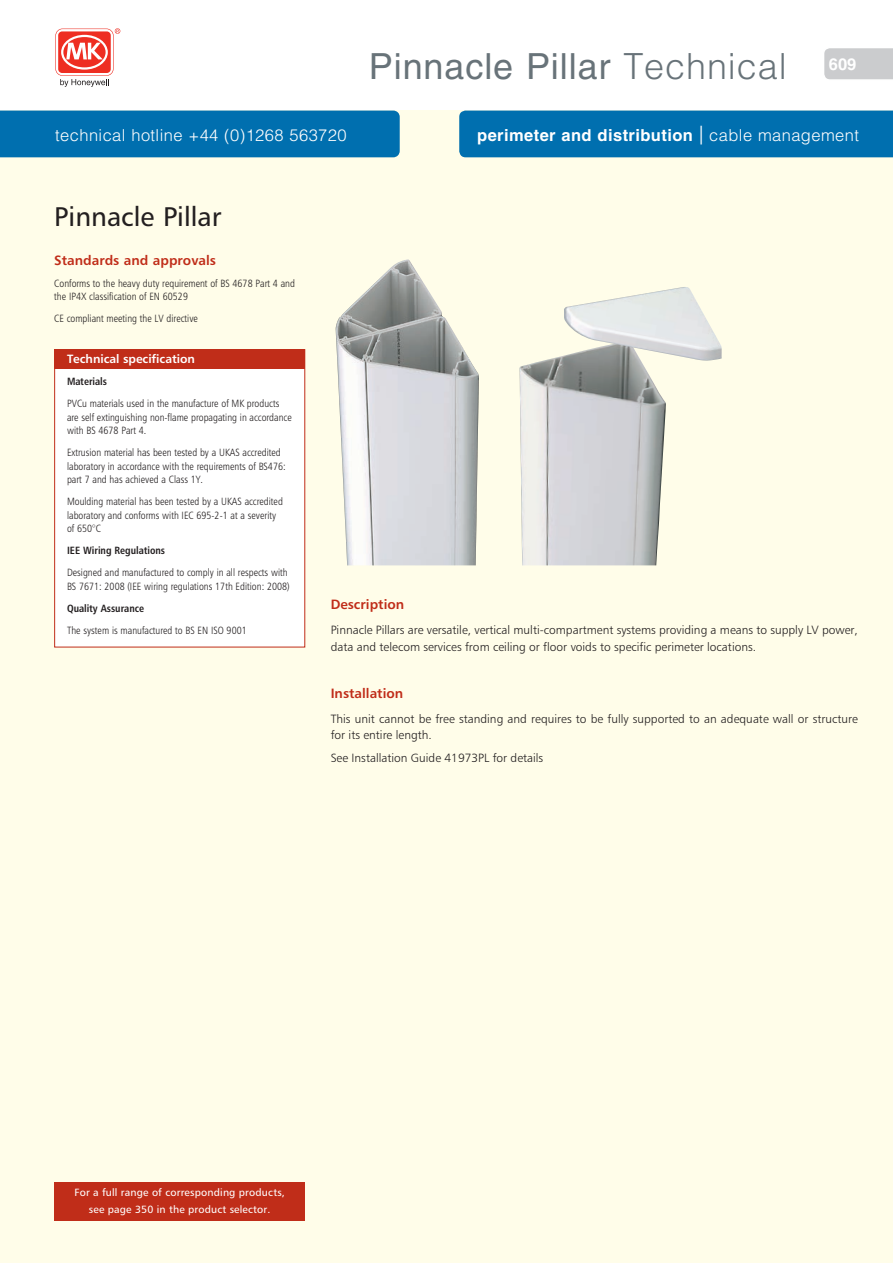
<style>
.page{position:relative;width:893px;height:1263px;background:#fff}
.page>*{position:absolute;margin:0;border:0;box-sizing:border-box;transform-origin:0 0}
._2011_PAGE_HEAD_righ{font:36px "Helvetica LT Std";letter-spacing:.025em;color:#687379}
._2003_Tech_PRODUCT_T{font:27px "Humanist 777 BT Roman B";color:#231f20}
.t1{font:700 16.5px "Helvetica LT Std";letter-spacing:.025em;color:#fff}
.t2{font:300 16.5px "Helvetica LT Std";letter-spacing:.025em;color:#fff}
._2003_TECH_standards{font:13.5px "Humanist 777 BT Bold B";color:#c02d19}
._2003_Installation_T{font:12px/16.5px "Humanist 777 BT Light B";color:#231f20}
._2003_TECH_spec_whit{font:12px "Humanist 777 BT Bold B";letter-spacing:-.005em;color:#fff}
._2003_TECH_spec_text{font:10.5px/13.5px "Humanist 777 BT Light Condensed B";color:#231f20}
.Standards_TEXT{font:10.5px/13.5px "Humanist 777 BT Light Condensed B";color:#231f20}
._2003_Installation_T-2{font:10.5px/16.5px "Humanist 777 BT Roman B";letter-spacing:.015em;color:#fff;text-align:center}
._2003_Tech_electrica{font:10.5px "Humanist 777 BT Bold Condensed B";color:#231f20}
.s1{font-weight:300}
.s2{font-weight:400;font-size:24.75px}
</style>
<div class="page">
<div style="left:0;top:111px;width:893px;height:1152px;background:#fffde9"></div>
<div style="left:459px;top:111px;width:434px;height:46px;background:#006faf"></div>
<svg style="left:824px;top:48px;width:69px;height:32px;background:#cdcecf"></svg>
<div style="left:0;top:111px;width:400px;height:46px;background:#006faf"></div>
<svg style="left:55px;top:28px;width:65px;height:59px"></svg>
<img style="left:519px;top:355px;width:147px;height:210px">
<img style="left:336px;top:259px;width:143px;height:306px">
<img style="left:564px;top:287px;width:158px;height:74px">
<div style="left:54px;top:349px;width:251px;height:298px;background:#fff;border:1px solid #c02d19"></div>
<div style="left:54px;top:349px;width:251px;height:20px;background:#c02d19"></div>
<div style="left:54px;top:1181px;width:251px;height:39px;background:#c02d19"></div>
<p class="_2011_PAGE_HEAD_righ" style="left:369px;top:46px;width:489px">Pinnacle Pillar <span class="s1">Technical</span> <sup>609</sup></p>
<h3 class="t2" style="left:55px;top:124px;width:293px">technical hotline +44 (0)1268 563720</h3>
<h3 class="t1" style="left:477px;top:125px;width:383px">perimeter and distribution <span class="s2">|</span> <span class="s1">cable management</span></h3>
<p class="_2003_Tech_PRODUCT_T" style="left:54px;top:200px;width:169px">Pinnacle Pillar</p>
<p class="_2003_TECH_standards" style="left:54px;top:251px;width:163px">Standards and approvals</p>
<p class="Standards_TEXT" style="left:54px;top:276px;width:242px">Conforms to the heavy duty requirement of BS 4678 Part 4 and the IP4X classification of EN 60529</p>
<p class="Standards_TEXT" style="left:54px;top:311px;width:145px">CE compliant meeting the LV directive</p>
<p class="_2003_TECH_spec_whit" style="left:67px;top:351px;width:129px">Technical specification</p>
<p class="_2003_Tech_electrica" style="left:67px;top:375px;width:42px">Materials</p>
<p class="_2003_TECH_spec_text" style="left:67px;top:397px;width:226px">PVCu materials used in the manufacture of MK products are self extinguishing non-flame propagating in accordance with BS 4678 Part 4.</p>
<p class="_2003_TECH_spec_text" style="left:67px;top:446px;width:220px">Extrusion material has been tested by a UKAS accredited laboratory in accordance with the requirements of BS476: part 7 and has achieved a Class 1Y.</p>
<p class="_2003_TECH_spec_text" style="left:67px;top:495px;width:217px">Moulding material has been tested by a UKAS accredited laboratory and conforms with IEC 695-2-1 at a severity of 650°C</p>
<p class="_2003_Tech_electrica" style="left:67px;top:544px;width:100px">IEE Wiring Regulations</p>
<p class="_2003_TECH_spec_text" style="left:67px;top:566px;width:224px">Designed and manufactured to comply in all respects with<br>BS 7671: 2008 (IEE wiring regulations 17th Edition: 2008)</p>
<p class="_2003_Tech_electrica" style="left:67px;top:601px;width:79px">Quality Assurance</p>
<p class="_2003_TECH_spec_text" style="left:67px;top:623px;width:181px">The system is manufactured to BS EN ISO 9001</p>
<p class="_2003_TECH_standards" style="left:331px;top:595px;width:75px">Description</p>
<p class="_2003_Installation_T" style="left:331px;top:621px;width:529px">Pinnacle Pillars are versatile, vertical multi-compartment systems providing a means to supply LV power, data and telecom services from ceiling or floor voids to specific perimeter locations.</p>
<p class="_2003_TECH_standards" style="left:331px;top:685px;width:74px">Installation</p>
<p class="_2003_Installation_T" style="left:331px;top:710px;width:529px">This unit cannot be free standing and requires to be fully supported to an adequate wall or structure for its entire length.</p>
<p class="_2003_Installation_T" style="left:331px;top:750px;width:214px">See Installation Guide 41973PL for details</p>
<p class="_2003_Installation_T-2" style="left:75px;top:1184px;width:212px">For a full range of corresponding products, see page 350 in the product selector.</p>
</div>
